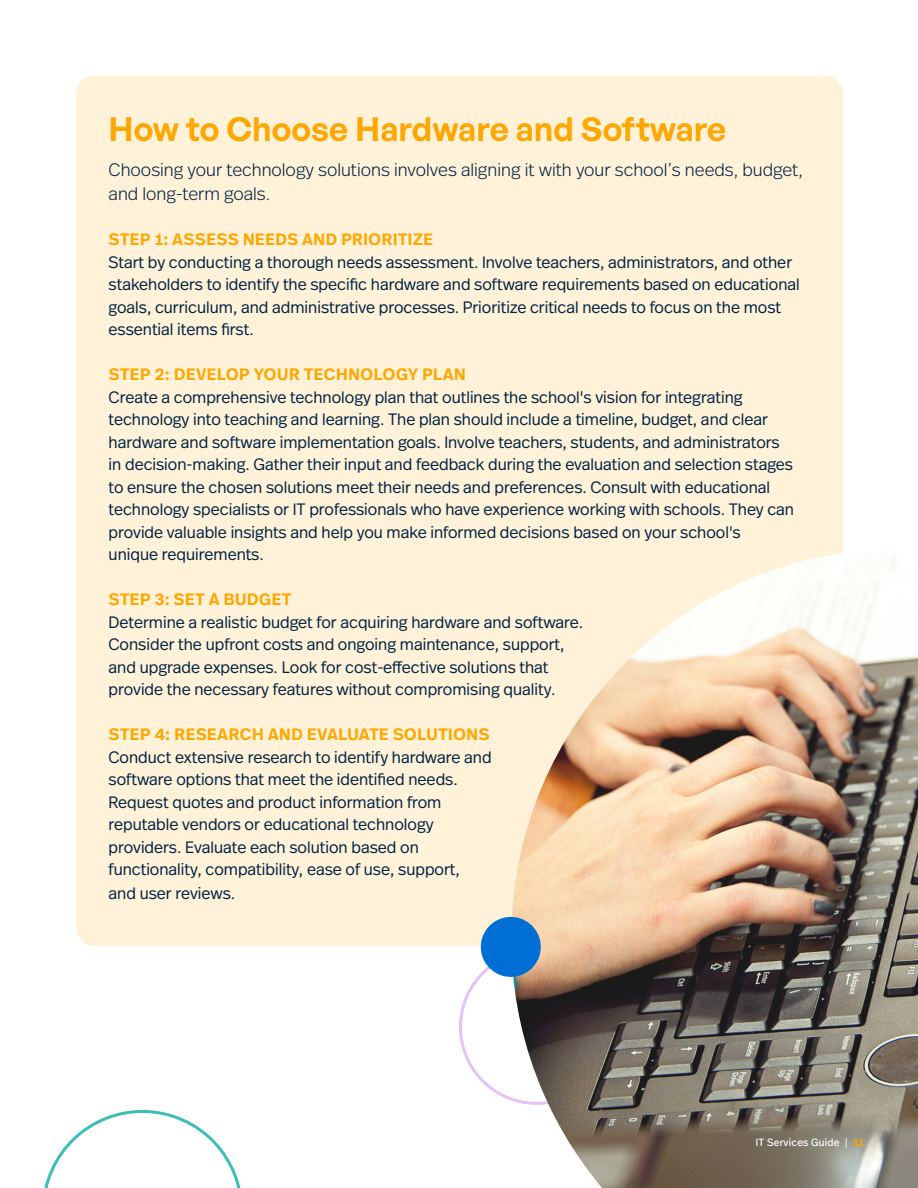
<style>
.page{position:relative;width:918px;height:1188px;background:#fff}
.page>*{position:absolute;margin:0;border:0;box-sizing:border-box;transform-origin:0 0}
.t1{font:600 33px "General Sans";color:#ffa600}
.t2{font:300 18px/24px "Real Head Pro";color:#002242}
.Square_bullets{font:300 16.5px/22.5px "Real Head Pro";color:#002242}
.t3{font:10.5px "Real Head Pro";letter-spacing:.02em;color:#fff}
.s1{font-weight:600;color:#ffa600}
</style>
<div class="page">
<div style="left:76px;top:76px;width:767px;height:870px;background:#fff2d9;border-radius:18px"></div>
<img style="left:512px;top:553px;width:406px;height:635px">
<svg style="left:459px;top:913px;width:167px;height:200px"></svg>
<svg style="left:44px;top:1110px;width:197px;height:78px"></svg>
<p class="t1" style="left:109px;top:108px;width:619px">How to Choose Hardware and Software</p>
<p class="t2" style="left:109px;top:157px;width:696px">Choosing your technology solutions involves aligning it with your school’s needs, budget, and long-term goals.</p>
<p class="Square_bullets" style="left:109px;top:228px;width:693px"><span class="s1">STEP 1: ASSESS NEEDS AND PRIORITIZE<br></span>Start by conducting a thorough needs assessment. Involve teachers, administrators, and other stakeholders to identify the specific hardware and software requirements based on educational goals, curriculum, and administrative processes. Prioritize critical needs to focus on the most essential items first.</p>
<p class="Square_bullets" style="left:109px;top:363px;width:687px"><span class="s1">STEP 2: DEVELOP YOUR TECHNOLOGY PLAN<br></span>Create a comprehensive technology plan that outlines the school's vision for integrating technology into teaching and learning. The plan should include a timeline, budget, and clear hardware and software implementation goals. Involve teachers, students, and administrators in decision-making. Gather their input and feedback during the evaluation and selection stages to ensure the chosen solutions meet their needs and preferences. Consult with educational technology specialists or IT professionals who have experience working with schools. They can provide valuable insights and help you make informed decisions based on your school's unique requirements.</p>
<p class="Square_bullets" style="left:109px;top:588px;width:476px"><span class="s1">STEP 3: SET A BUDGET<br></span>Determine a realistic budget for acquiring hardware and software.<br>Consider the upfront costs and ongoing maintenance, support, and upgrade expenses. Look for cost-effective solutions that provide the necessary features without compromising quality.</p>
<p class="Square_bullets" style="left:109px;top:723px;width:385px"><span class="s1">STEP 4: RESEARCH AND EVALUATE SOLUTIONS </span>Conduct extensive research to identify hardware and software options that meet the identified needs.<br>Request quotes and product information from reputable vendors or educational technology providers. Evaluate each solution based on functionality, compatibility, ease of use, support,</p>
<p class="Square_bullets" style="left:109px;top:882px;width:128px">and user reviews.</p>
<p class="t3" style="left:756px;top:1135px;width:110px">IT Services Guide | <span class="s1">11</span></p>
</div>
